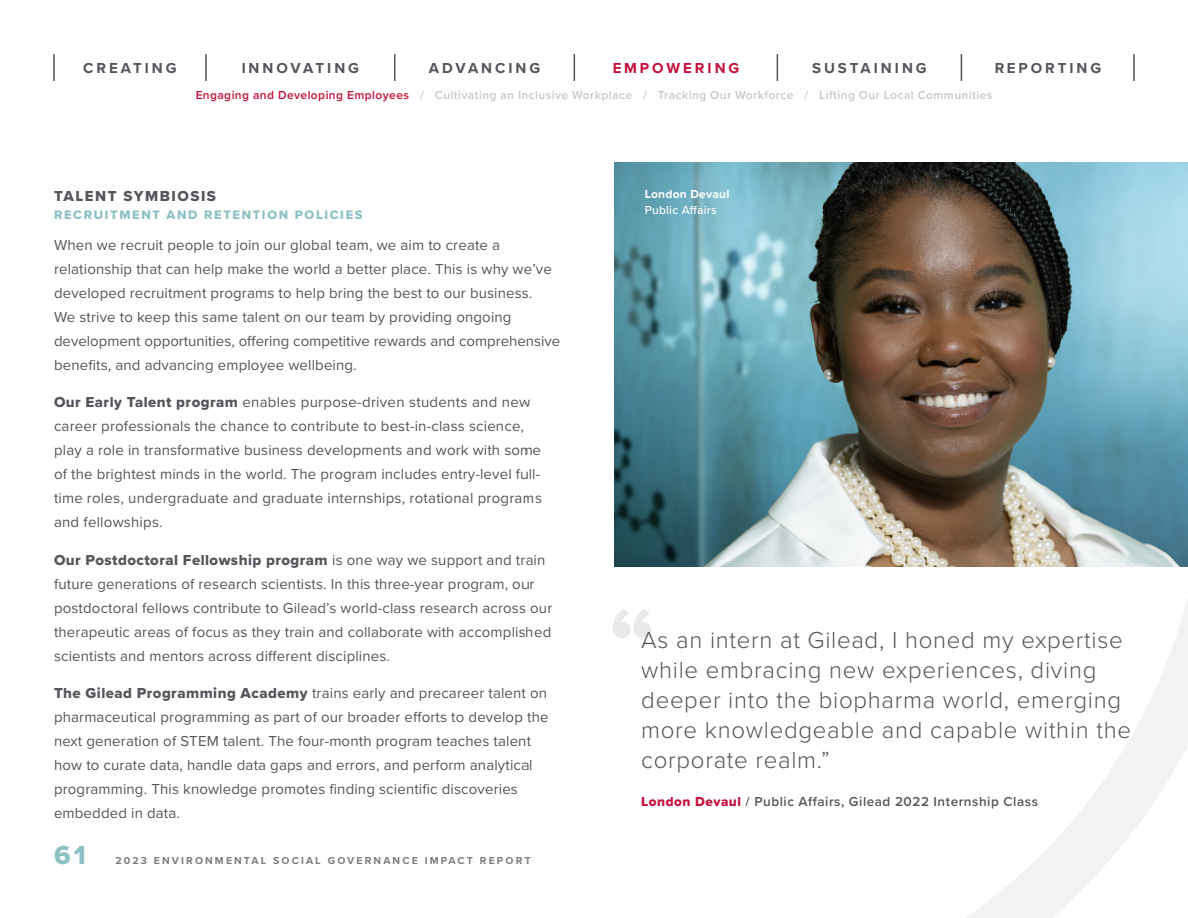
<style>
.page{position:relative;width:1188px;height:918px;background:#fff}
.page>*{position:absolute;margin:0;border:0;box-sizing:border-box;transform-origin:0 0}
.t1{font:27px "Proxima Nova Extrabld";color:#8dc1c5}
.Pull_Quote{font:300 24px/30px "Proxima Nova";letter-spacing:.03em;color:#54565b}
.Body_Copy{font:15px/24px "Proxima Nova";letter-spacing:.01em;color:#54565b}
.t2{font:700 15px "Proxima Nova";letter-spacing:.2em;color:#54565b}
.Subhead{font:15px "Proxima Nova Extrabld";letter-spacing:.1em;color:#54565b}
.t3{font:700 15px "Proxima Nova";letter-spacing:.2em;color:#c50f3c}
.Quote_Attribution{font:600 13.5px "Proxima Nova";letter-spacing:.04em;color:#54565b}
.Subhead-2{font:12.75px "Proxima Nova Extrabld";letter-spacing:.13em;color:#8dc1c5}
.t4{font:600 12px "Proxima Nova";letter-spacing:.035em;color:#c6cac6}
.Footnote{font:500 12px/15.8px "Proxima Nova";letter-spacing:.02em;color:#fff}
.t5{font:700 10.5px "Proxima Nova";letter-spacing:.2em;color:#7d7d7d}
.s1{color:#c50f3c}
.s2{font-family:"Proxima Nova Extrabld"}
.s3{font-weight:700}
.s4{font-family:"Proxima Nova Extrabld";font-weight:400;color:#c50f3c}
</style>
<div class="page">
<hr style="left:53px;top:54px;width:2px;height:27px;background:#54565b">
<hr style="left:205px;top:54px;width:2px;height:27px;background:#54565b">
<svg style="left:394px;top:54px;width:1px;height:27px"></svg>
<svg style="left:574px;top:54px;width:1px;height:27px"></svg>
<svg style="left:777px;top:54px;width:1px;height:27px"></svg>
<svg style="left:961px;top:54px;width:1px;height:27px"></svg>
<hr style="left:1133px;top:54px;width:2px;height:27px;background:#54565b">
<img style="left:615px;top:162px;width:573px;height:240px">
<svg style="left:613px;top:402px;width:575px;height:516px"></svg>
<p class="t2" style="left:83px;top:57px;width:95px">CREATING</p>
<p class="t2" style="left:242px;top:57px;width:119px">INNOVATING</p>
<p class="t2" style="left:429px;top:57px;width:113px">ADVANCING</p>
<p class="t3" style="left:612px;top:57px;width:129px">EMPOWERING</p>
<p class="t2" style="left:812px;top:57px;width:116px">SUSTAINING</p>
<p class="t2" style="left:994px;top:57px;width:109px">REPORTING</p>
<p class="t4" style="left:196px;top:86px;width:798px"><span class="s1">Engaging and Developing Employees</span> / Cultivating an Inclusive Workplace / Tracking Our Workforce / Lifting Our Local Communities</p>
<p class="Subhead" style="left:54px;top:185px;width:164px">TALENT SYMBIOSIS</p>
<p class="Subhead-2" style="left:54px;top:205px;width:310px">RECRUITMENT AND RETENTION POLICIES</p>
<p class="Body_Copy" style="left:54px;top:232px;width:508px">When we recruit people to join our global team, we aim to create a relationship that can help make the world a better place. This is why we’ve developed recruitment programs to help bring the best to our business.<br>We strive to keep this same talent on our team by providing ongoing development opportunities, offering competitive rewards and comprehensive benefits, and advancing employee wellbeing.</p>
<p class="Body_Copy" style="left:54px;top:389px;width:489px"><span class="s2">Our Early Talent program</span> enables purpose-driven students and new career professionals the chance to contribute to best-in-class science, play a role in transformative business developments and work with some of the brightest minds in the world. The program includes entry-level full&shy;time roles, undergraduate and graduate internships, rotational programs and fellowships.</p>
<p class="Body_Copy" style="left:54px;top:547px;width:500px"><span class="s2">Our Postdoctoral Fellowship program</span> is one way we support and train future generations of research scientists. In this three-year program, our postdoctoral fellows contribute to Gilead’s world-class research across our therapeutic areas of focus as they train and collaborate with accomplished scientists and mentors across different disciplines.</p>
<p class="Body_Copy" style="left:54px;top:680px;width:496px"><span class="s2">The Gilead Programming Academy</span> trains early and precareer talent on pharmaceutical programming as part of our broader efforts to develop the next generation of STEM talent. The four-month program teaches talent how to curate data, handle data gaps and errors, and perform analytical programming. This knowledge promotes finding scientific discoveries embedded in data.</p>
<h1 class="t1" style="left:54px;top:835px;width:33px">61</h1>
<p class="t5" style="left:116px;top:853px;width:417px">2023 ENVIRONMENTAL SOCIAL GOVERNANCE IMPACT REPORT</p>
<p class="Footnote" style="left:645px;top:186px;width:86px"><span class="s3">London Devaul<br></span>Public Affairs</p>
<p class="Pull_Quote" style="left:641px;top:624px;width:491px">As an intern at Gilead, I honed my expertise while embracing new experiences, diving deeper into the biopharma world, emerging more knowledgeable and capable within the corporate realm.”</p>
<p class="Quote_Attribution" style="left:641px;top:792px;width:398px"><span class="s4">London Devaul</span> / Public Affairs, Gilead 2022 Internship Class</p>
</div>
